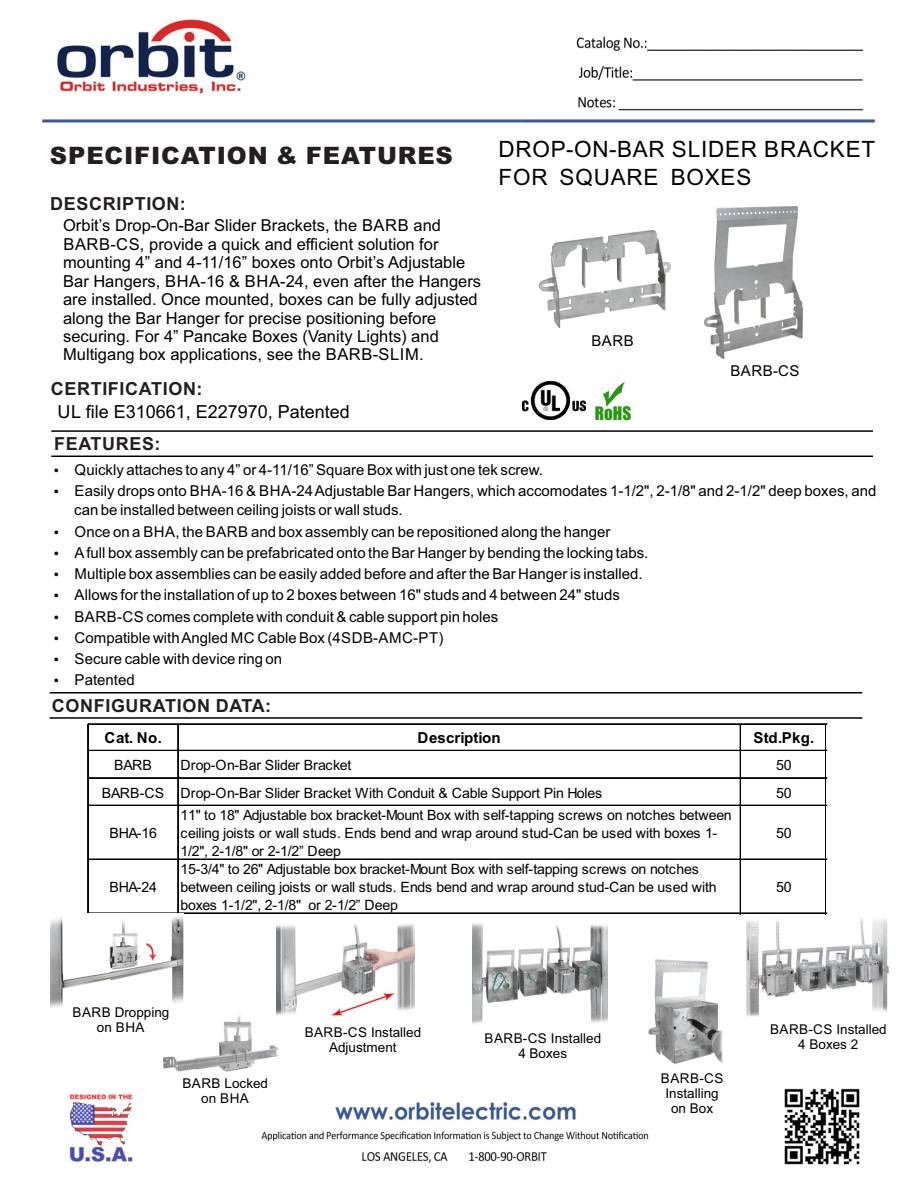
<style>
.page{position:relative;width:918px;height:1188px;background:#fff}
.page>*{position:absolute;margin:0;border:0;box-sizing:border-box;transform-origin:0 0}
.t1{font:900 24px "Arial";letter-spacing:.035em;color:#231f20}
.t2{font:22.5px/27.6px "Arial";letter-spacing:.035em;color:#000}
.t3{font:700 18px "Arial";letter-spacing:.035em;color:#231f20}
.t4{font:18px "Arial";color:#000}
.t5{font:17.25px "Impact";color:#2b9615}
.t6{font:16.5px/18.5px "Arial";color:#000}
.t7{font:700 15.15px "Arial";letter-spacing:.01em;color:#000}
.t8{font:15px/19.2px "Arial";color:#000}
.t9{font:14.25px/18px "Arial";letter-spacing:-.02em;color:#000}
.t10{font:13.5px/15.1px "Arial";color:#000;text-align:center}
</style>
<div class="page">
<img style="left:69px;top:1088px;width:791px;height:77px">
<img style="left:42px;top:19px;width:834px;height:104px">
<hr style="left:51px;top:430px;width:822px;height:2px;background:#000">
<hr style="left:51px;top:456px;width:822px;height:1px;background:#000">
<hr style="left:50px;top:692px;width:812px;height:2px;background:#000">
<hr style="left:50px;top:717px;width:812px;height:2px;background:#000">
<hr style="left:87px;top:724px;width:1px;height:191px;background:#000">
<hr style="left:88px;top:724px;width:1px;height:191px;background:#000">
<hr style="left:177px;top:725px;width:1px;height:190px;background:#000">
<hr style="left:178px;top:725px;width:1px;height:190px;background:#000">
<hr style="left:740px;top:725px;width:1px;height:190px;background:#000">
<hr style="left:825px;top:725px;width:1px;height:190px;background:#000">
<hr style="left:89px;top:724px;width:738px;height:1px;background:#000">
<hr style="left:89px;top:750px;width:738px;height:1px;background:#000">
<hr style="left:89px;top:777px;width:738px;height:1px;background:#000">
<hr style="left:89px;top:778px;width:738px;height:1px;background:#000">
<hr style="left:89px;top:805px;width:738px;height:1px;background:#000">
<hr style="left:89px;top:859px;width:738px;height:1px;background:#000">
<hr style="left:89px;top:913px;width:738px;height:1px;background:#000">
<img style="left:704px;top:206px;width:99px;height:153px">
<img style="left:539px;top:230px;width:131px;height:98px">
<svg style="left:603px;top:382px;width:22px;height:25px"></svg>
<img style="left:164px;top:1013px;width:115px;height:59px">
<img style="left:50px;top:914px;width:134px;height:94px">
<img style="left:277px;top:924px;width:138px;height:93px">
<img style="left:473px;top:923px;width:135px;height:101px">
<img style="left:648px;top:959px;width:75px;height:105px">
<img style="left:747px;top:918px;width:141px;height:99px">
<img style="left:522px;top:382px;width:63px;height:38px">
<h1 class="t1" style="left:50px;top:147px;width:404px">SPECIFICATION &amp; FEATURES</h1>
<p class="t3" style="left:50px;top:196px;width:137px">DESCRIPTION:</p>
<p class="t6" style="left:63px;top:218px;width:420px">Orbit’s Drop-On-Bar Slider Brackets, the BARB and BARB-CS, provide a quick and efficient solution for mounting 4” and 4-11/16” boxes onto Orbit’s Adjustable Bar Hangers, BHA-16 &amp; BHA-24, even after the Hangers are installed. Once mounted, boxes can be fully adjusted along the Bar Hanger for precise positioning before securing. For 4” Pancake Boxes (Vanity Lights) and Multigang box applications, see the BARB-SLIM.</p>
<p class="t3" style="left:51px;top:382px;width:153px">CERTIFICATION:</p>
<p class="t4" style="left:57px;top:405px;width:294px">UL file E310661, E227970, Patented</p>
<p class="t3" style="left:54px;top:437px;width:108px">FEATURES:</p>
<h2 class="t2" style="left:499px;top:138px;width:378px">DROP-ON-BAR SLIDER BRACKET<br>FOR SQUARE BOXES</h2>
<p class="t8" style="left:591px;top:333px;width:44px">BARB</p>
<p class="t5" style="left:595px;top:406px;width:38px">RoHS</p>
<p class="t8" style="left:730px;top:362px;width:71px">BARB-CS</p>
<p class="t8" style="left:53px;top:461px;width:491px">• Quickly attaches to any 4” or 4-11/16” Square Box with just one tek screw.</p>
<p class="t8" style="left:74px;top:483px;width:804px;text-indent:-21px">• Easily drops onto BHA-16 &amp; BHA-24 Adjustable Bar Hangers, which accomodates 1-1/2", 2-1/8" and 2-1/2" deep boxes, and can be installed between ceiling joists or wall studs.</p>
<p class="t8" style="left:53px;top:523px;width:559px">• Once on a BHA, the BARB and box assembly can be repositioned along the hanger</p>
<p class="t8" style="left:53px;top:544px;width:597px">• Afull box assembly can be prefabricated onto the Bar Hanger by bending the locking tabs.</p>
<p class="t8" style="left:53px;top:566px;width:591px">• Multiple box assemblies can be easily added before and after the Bar Hanger is installed.</p>
<p class="t8" style="left:53px;top:587px;width:568px">• Allows for the installation of up to 2 boxes between 16" studs and 4 between 24" studs</p>
<p class="t8" style="left:53px;top:608px;width:447px">• BARB-CS comes complete with conduit &amp; cable support pin holes</p>
<p class="t8" style="left:53px;top:629px;width:392px">• Compatible with Angled MC Cable Box (4SDB-AMC-PT)</p>
<p class="t8" style="left:53px;top:651px;width:230px">• Secure cable with device ring on</p>
<p class="t8" style="left:53px;top:672px;width:83px">• Patented</p>
<p class="t3" style="left:52px;top:698px;width:221px">CONFIGURATION DATA:</p>
<p class="t7" style="left:105px;top:732px;width:59px">Cat. No.</p>
<p class="t7" style="left:418px;top:732px;width:85px">Description</p>
<p class="t7" style="left:753px;top:732px;width:63px">Std.Pkg.</p>
<p class="t9" style="left:114px;top:757px;width:39px">BARB</p>
<p class="t9" style="left:181px;top:757px;width:172px">Drop-On-Bar Slider Bracket</p>
<p class="t9" style="left:776px;top:757px;width:17px">50</p>
<p class="t9" style="left:102px;top:785px;width:502px">BARB-CS Drop-On-Bar Slider Bracket With Conduit &amp; Cable Support Pin Holes</p>
<p class="t9" style="left:776px;top:785px;width:17px">50</p>
<p class="t9" style="left:109px;top:826px;width:49px">BHA-16</p>
<p class="t9" style="left:181px;top:808px;width:553px">11" to 18" Adjustable box bracket-Mount Box with self-tapping screws on notches between ceiling joists or wall studs. Ends bend and wrap around stud-Can be used with boxes 1-<br>1/2", 2-1/8" or 2-1/2” Deep</p>
<p class="t9" style="left:776px;top:826px;width:17px">50</p>
<p class="t9" style="left:109px;top:879px;width:49px">BHA-24</p>
<p class="t9" style="left:181px;top:861px;width:538px">15-3/4" to 26" Adjustable box bracket-Mount Box with self-tapping screws on notches between ceiling joists or wall studs. Ends bend and wrap around stud-Can be used with boxes 1-1/2", 2-1/8" or 2-1/2” Deep</p>
<p class="t10" style="left:73px;top:1006px;width:98px">BARB Dropping on BHA</p>
<p class="t10" style="left:182px;top:1077px;width:87px">BARB Locked on BHA</p>
<p class="t10" style="left:305px;top:1026px;width:118px">BARB-CS Installed<br>Adjustment</p>
<p class="t10" style="left:485px;top:1031px;width:118px">BARB-CS Installed<br>4 Boxes</p>
<p class="t10" style="left:661px;top:1072px;width:64px">BARB-CS<br>Installing on Box</p>
<p class="t9" style="left:776px;top:879px;width:17px">50</p>
<p class="t10" style="left:770px;top:1022px;width:118px">BARB-CS Installed<br>4 Boxes 2</p>
</div>
